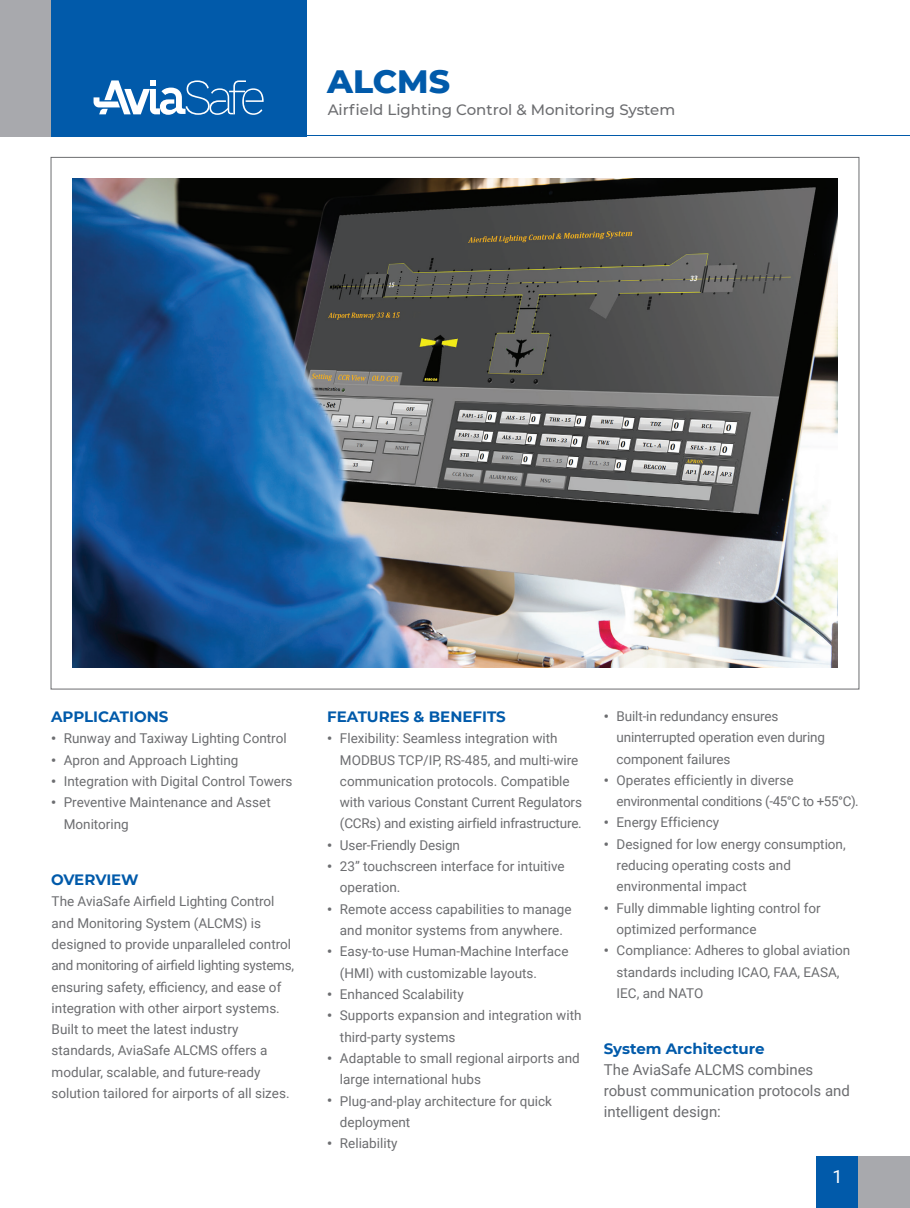
<style>
.page{position:relative;width:910px;height:1208px;background:#fff}
.page>*{position:absolute;margin:0;border:0;box-sizing:border-box;transform-origin:0 0}
.t1{font:800 33px "Montserrat";color:#015aaa}
.t2{font:18px "Roboto";color:#fff}
.t3{font:15px/21.3px "Roboto";color:#6c6d70}
.t4{font:700 15px "Montserrat";color:#015aaa}
.t5{font:500 15px "Montserrat";color:#6c6d70}
.t6{font:13.5px/21.3px "Roboto";color:#6c6d70}
.t7{font:900 13.5px/21.3px "Roboto";color:#6c6d70}
</style>
<div class="page">
<img style="left:72px;top:179px;width:766px;height:489px">
<div style="left:0;top:0;width:52px;height:136px;background:#a8a9ad"></div>
<div style="left:51px;top:0;width:255px;height:136px;background:#015aaa"></div>
<hr style="left:51px;top:135px;width:859px;height:1px;background:#015aaa">
<svg style="left:94px;top:80px;width:170px;height:35px"></svg>
<div style="left:816px;top:1157px;width:43px;height:51px;background:#015aaa"></div>
<div style="left:859px;top:1157px;width:51px;height:51px;background:#a8a9ad"></div>
<h1 class="t1" style="left:327px;top:61px;width:124px">ALCMS</h1>
<p class="t5" style="left:328px;top:100px;width:349px">Airfield Lighting Control &amp; Monitoring System</p>
<p class="t4" style="left:51px;top:707px;width:119px">APPLICATIONS</p>
<p class="t7" style="left:51px;top:728px;width:6px;text-align:justify">• • • •</p>
<p class="t6" style="left:64px;top:728px;width:230px">Runway and Taxiway Lighting Control<br>Apron and Approach Lighting<br>Integration with Digital Control Towers<br>Preventive Maintenance and Asset<br>Monitoring</p>
<p class="t4" style="left:51px;top:870px;width:89px">OVERVIEW</p>
<p class="t6" style="left:52px;top:891px;width:244px">The AviaSafe Airfield Lighting Control and Monitoring System (ALCMS) is designed to provide unparalleled control and monitoring of airfield lighting systems, ensuring safety, efficiency, and ease of integration with other airport systems.<br>Built to meet the latest industry standards, AviaSafe ALCMS offers a modular, scalable, and future-ready solution tailored for airports of all sizes.</p>
<p class="t4" style="left:327px;top:707px;width:180px">FEATURES &amp; BENEFITS</p>
<p class="t7" style="left:327px;top:728px;width:6px">•</p>
<p class="t6" style="left:340px;top:728px;width:244px">Flexibility: Seamless integration with<br>MODBUS TCP/IP, RS-485, and multi-wire communication protocols. Compatible with various Constant Current Regulators (CCRs) and existing airfield infrastructure.<br>User-Friendly Design<br>23” touchscreen interface for intuitive operation.<br>Remote access capabilities to manage and monitor systems from anywhere.<br>Easy-to-use Human-Machine Interface (HMI) with customizable layouts.<br>Enhanced Scalability<br>Supports expansion and integration with third-party systems<br>Adaptable to small regional airports and large international hubs<br>Plug-and-play architecture for quick deployment<br>Reliability</p>
<p class="t7" style="left:327px;top:834px;width:6px">• •</p>
<p class="t7" style="left:327px;top:898px;width:6px">•</p>
<p class="t7" style="left:327px;top:941px;width:6px">•</p>
<p class="t7" style="left:327px;top:983px;width:6px">• •</p>
<p class="t7" style="left:327px;top:1047px;width:6px">•</p>
<p class="t7" style="left:327px;top:1090px;width:6px">•</p>
<p class="t7" style="left:327px;top:1132px;width:6px">•</p>
<p class="t7" style="left:604px;top:705px;width:6px">•</p>
<p class="t7" style="left:604px;top:769px;width:6px">•</p>
<p class="t7" style="left:604px;top:812px;width:6px">• •</p>
<p class="t7" style="left:604px;top:897px;width:6px">•</p>
<p class="t7" style="left:604px;top:940px;width:6px">•</p>
<p class="t6" style="left:617px;top:705px;width:244px">Built-in redundancy ensures uninterrupted operation even during component failures<br>Operates efficiently in diverse environmental conditions (-45°C to +55°C).<br>Energy Efficiency<br>Designed for low energy consumption, reducing operating costs and environmental impact<br>Fully dimmable lighting control for optimized performance<br>Compliance: Adheres to global aviation standards including ICAO, FAA, EASA,<br>IEC, and NATO</p>
<p class="t4" style="left:604px;top:1039px;width:162px">System Architecture</p>
<p class="t3" style="left:604px;top:1059px;width:248px">The AviaSafe ALCMS combines robust communication protocols and intelligent design:</p>
<h2 class="t2" style="left:832px;top:1166px;width:12px">1</h2>
</div>
